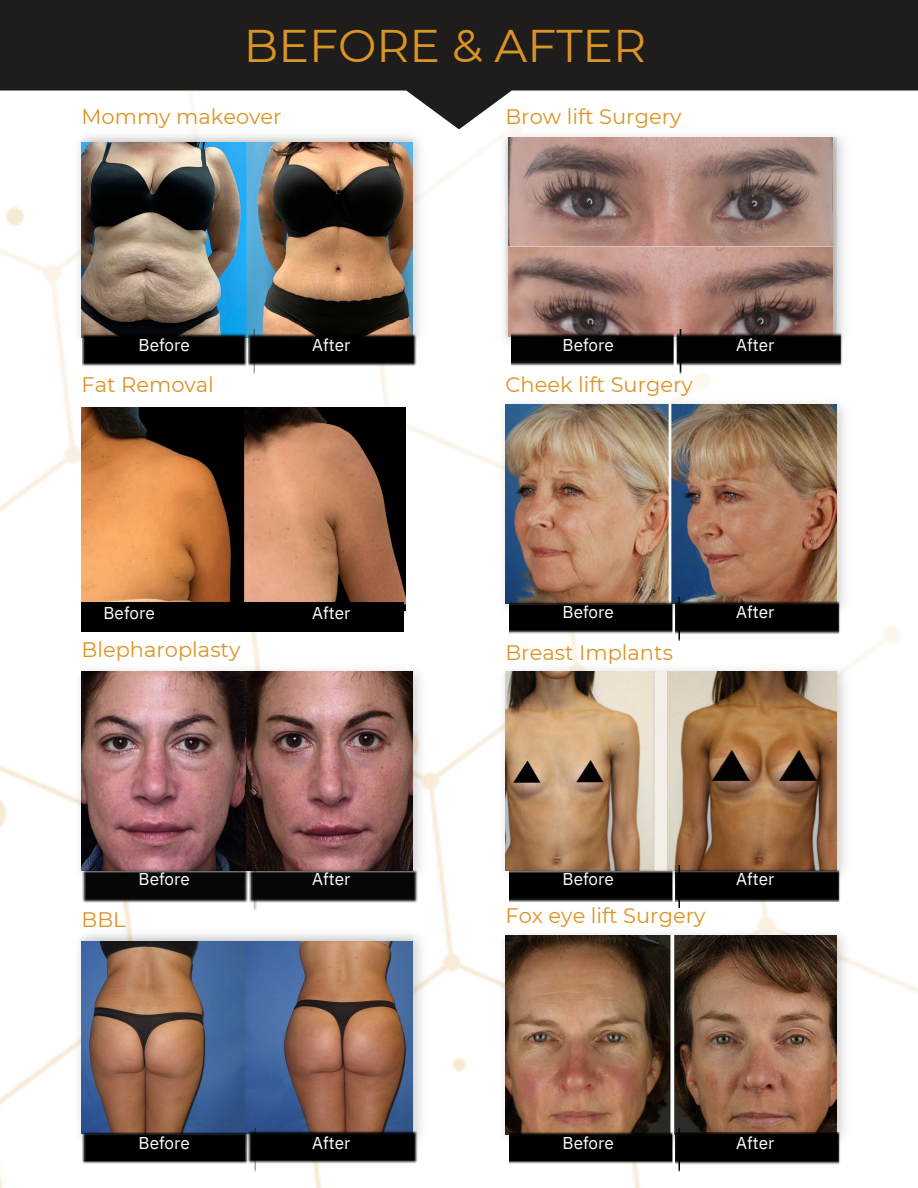
<style>
.page{position:relative;width:918px;height:1188px;background:#fff}
.page>*{position:absolute;margin:0;border:0;box-sizing:border-box;transform-origin:0 0}
.t1{font:45.75px "Montserrat";color:#da9426}
.t2{font:21px "Montserrat";color:#da9426}
.t3{font:17.1px "IBM Plex Sans";color:#fff}
</style>
<div class="page">
<svg style="left:0;top:0;width:918px;height:129px;background:#363534"></svg>
<img style="left:48px;top:107px;width:406px;height:288px">
<img style="left:82px;top:137px;width:330px;height:6px">
<img style="left:82px;top:143px;width:330px;height:191px">
<img style="left:82px;top:330px;width:173px;height:44px">
<img style="left:249px;top:334px;width:168px;height:32px">
<img style="left:479px;top:87px;width:391px;height:276px">
<img style="left:505px;top:137px;width:331px;height:199px">
<img style="left:508px;top:137px;width:324px;height:199px">
<img style="left:512px;top:330px;width:331px;height:33px">
<img style="left:82px;top:408px;width:324px;height:204px">
<img style="left:476px;top:363px;width:369px;height:257px">
<img style="left:505px;top:404px;width:331px;height:199px">
<img style="left:510px;top:597px;width:170px;height:23px">
<img style="left:675px;top:602px;width:167px;height:18px">
<img style="left:51px;top:630px;width:395px;height:270px">
<img style="left:82px;top:672px;width:330px;height:193px">
<img style="left:81px;top:865px;width:337px;height:35px">
<img style="left:446px;top:620px;width:435px;height:280px">
<img style="left:505px;top:672px;width:331px;height:199px">
<img style="left:510px;top:865px;width:170px;height:28px">
<img style="left:675px;top:870px;width:167px;height:23px">
<img style="left:42px;top:900px;width:418px;height:288px">
<img style="left:82px;top:935px;width:330px;height:7px">
<img style="left:82px;top:942px;width:330px;height:189px">
<img style="left:81px;top:1128px;width:174px;height:44px">
<img style="left:248px;top:1131px;width:169px;height:33px">
<img style="left:476px;top:893px;width:402px;height:295px">
<img style="left:508px;top:936px;width:328px;height:195px">
<img style="left:510px;top:1128px;width:170px;height:44px">
<img style="left:675px;top:1133px;width:167px;height:31px">
<div style="left:82px;top:602px;width:322px;height:29px;background:#000"></div>
<p class="t1" style="left:244px;top:18px;width:404px">BEFORE &amp; AFTER</p>
<p class="t2" style="left:82px;top:104px;width:202px">Mommy makeover</p>
<p class="t2" style="left:505px;top:104px;width:178px">Brow lift Surgery</p>
<p class="t3" style="left:139px;top:334px;width:53px">Before</p>
<p class="t3" style="left:312px;top:334px;width:40px">After</p>
<p class="t3" style="left:563px;top:334px;width:53px">Before</p>
<p class="t3" style="left:736px;top:334px;width:40px">After</p>
<p class="t2" style="left:82px;top:371px;width:134px">Fat Removal</p>
<p class="t2" style="left:505px;top:371px;width:189px">Cheek lift Surgery</p>
<p class="t3" style="left:103px;top:601px;width:53px">Before</p>
<p class="t3" style="left:312px;top:601px;width:40px">After</p>
<p class="t3" style="left:563px;top:601px;width:53px">Before</p>
<p class="t3" style="left:736px;top:601px;width:40px">After</p>
<p class="t2" style="left:82px;top:637px;width:160px">Blepharoplasty</p>
<p class="t2" style="left:505px;top:640px;width:169px">Breast Implants</p>
<p class="t3" style="left:139px;top:868px;width:53px">Before</p>
<p class="t3" style="left:312px;top:868px;width:40px">After</p>
<p class="t3" style="left:563px;top:868px;width:53px">Before</p>
<p class="t3" style="left:736px;top:868px;width:40px">After</p>
<p class="t2" style="left:82px;top:907px;width:46px">BBL</p>
<p class="t2" style="left:505px;top:903px;width:202px">Fox eye lift Surgery</p>
<p class="t3" style="left:139px;top:1131px;width:53px">Before</p>
<p class="t3" style="left:312px;top:1131px;width:40px">After</p>
<p class="t3" style="left:563px;top:1131px;width:53px">Before</p>
<p class="t3" style="left:736px;top:1131px;width:40px">After</p>
</div>
